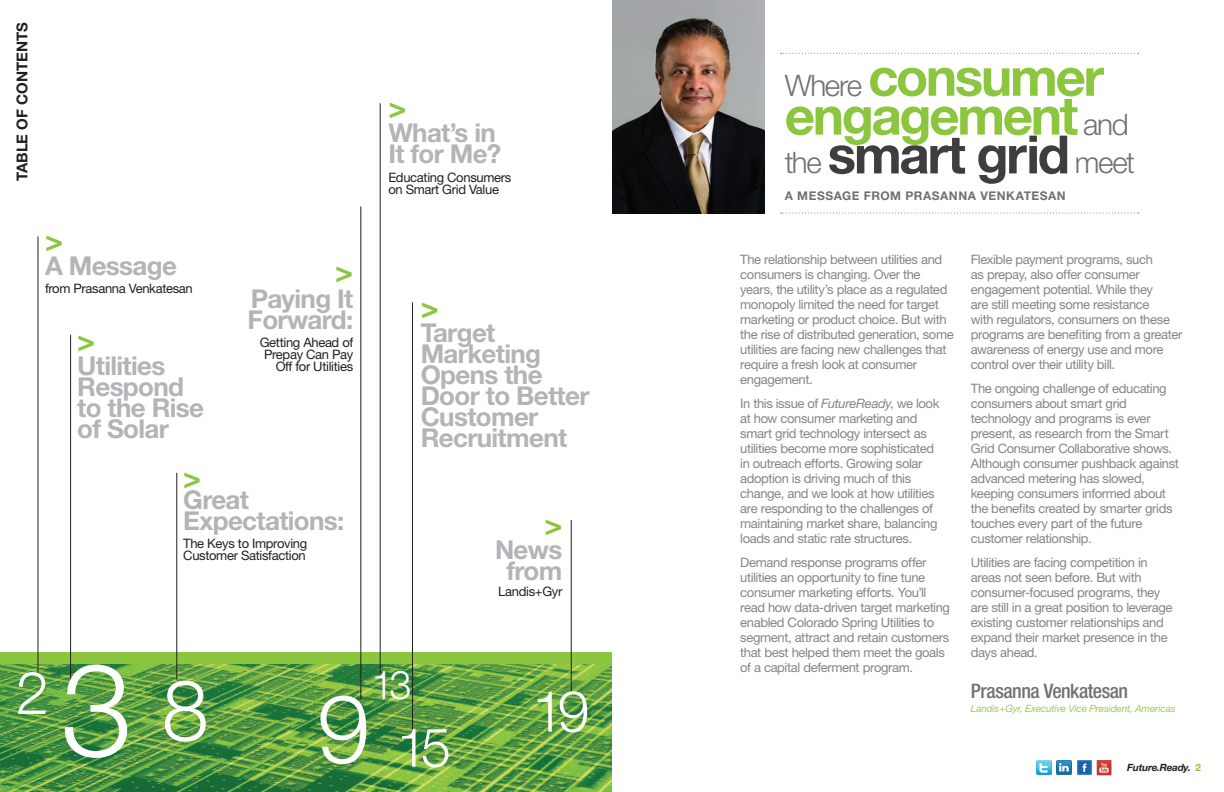
<style>
.page{position:relative;width:1224px;height:792px;background:#fff}
.page>*{position:absolute;margin:0;border:0;box-sizing:border-box;transform-origin:0 0}
.t1{font:300 95px "Helvetica Neue";color:#fff}
.t2{font:300 85px "Helvetica Neue";color:#fff}
.t3{font:300 59.3px "Helvetica Neue";color:#fff}
.t4{font:300 57.1px "Helvetica Neue";color:#fff}
.t5{font:300 54.1px "Helvetica Neue";color:#fff}
.t6{font:700 52.9px/38.8px "Helvetica Neue";letter-spacing:-.045em;color:#8bc63e}
.t7{font:300 39.7px "Helvetica Neue";color:#fff}
.t8{font:700 30px "Helvetica Neue";color:#8bc63e}
.t9{font:700 26px/21px "Helvetica Neue";letter-spacing:-.025em;color:#b4b3b7}
.t10{font:500 condensed 20px "Helvetica Neue";letter-spacing:-.025em;color:#717074}
.t11{font:700 15px "Helvetica Neue";letter-spacing:-.005em;color:#231f20}
.t12{font:13px/15px "Helvetica Neue";letter-spacing:-.03em;color:#848588}
.t13{font:13px/12px "Helvetica Neue";letter-spacing:-.025em;color:#231f20}
.t14{font:700 12px "Helvetica Neue";letter-spacing:.045em;color:#717074}
.t15{font:italic 10px "Helvetica Neue";letter-spacing:-.015em;color:#9dcd58}
.t16{font:italic 700 10px "Helvetica Neue";letter-spacing:-.025em;color:#231f20}
.s1{font-size:129.6px}
.s2{font-weight:300;font-size:29.6px;color:#717074}
.s3{color:#3e3e3f}
.s4{font-style:italic}
.s5{font-style:normal;color:#8bc63e}
</style>
<div class="page">
<img style="left:0;top:664px;width:612px;height:128px">
<div style="left:0;top:652px;width:612px;height:12px;background:#8bc63e"></div>
<hr style="left:176px;top:473px;width:1px;height:207px;background:#231f20">
<hr style="left:571px;top:520px;width:1px;height:174px;background:#231f20">
<hr style="left:412px;top:302px;width:1px;height:431px;background:#231f20">
<hr style="left:38px;top:236px;width:1px;height:440px;background:#231f20">
<hr style="left:360px;top:206px;width:1px;height:493px;background:#231f20">
<hr style="left:70px;top:335px;width:1px;height:354px;background:#231f20">
<hr style="left:380px;top:103px;width:1px;height:570px;background:#231f20">
<img style="left:612px;top:0;width:153px;height:213px">
<svg style="left:781px;top:213px;width:358px;height:1px"></svg>
<svg style="left:781px;top:53px;width:358px;height:1px"></svg>
<img style="left:1057px;top:760px;width:14px;height:15px">
<img style="left:1077px;top:760px;width:15px;height:15px">
<img style="left:1097px;top:760px;width:15px;height:15px">
<img style="left:1037px;top:760px;width:14px;height:15px">
<p class="t11" style="left:13px;top:181px;width:161px;rotate:-90deg">TABLE OF CONTENTS</p>
<h3 class="t8" style="left:45px;top:221px;width:19px">&gt;</h3>
<h3 class="t9" style="left:45px;top:254px;width:134px">A Message</h3>
<p class="t13" style="left:45px;top:282px;width:149px">from Prasanna Venkatesan</p>
<h3 class="t8" style="left:77px;top:321px;width:19px">&gt;</h3>
<h3 class="t9" style="left:77px;top:354px;width:128px">Utilities<br>Respond to the Rise of Solar</h3>
<h3 class="t8" style="left:335px;top:253px;width:19px">&gt;</h3>
<h3 class="t9" style="left:248px;top:287px;width:107px">Paying It<br>Forward:</h3>
<p class="t13" style="left:260px;top:336px;width:95px;text-align:right">Getting Ahead of<br>Prepay Can Pay<br>Off for Utilities</p>
<h3 class="t8" style="left:183px;top:458px;width:19px">&gt;</h3>
<h3 class="t9" style="left:183px;top:488px;width:163px">Great<br>Expectations:</h3>
<p class="t13" style="left:183px;top:537px;width:126px">The Keys to Improving<br>Customer Satisfaction</p>
<h3 class="t8" style="left:388px;top:89px;width:19px">&gt;</h3>
<h3 class="t9" style="left:388px;top:122px;width:115px">What’s in<br>It for Me?</h3>
<p class="t13" style="left:388px;top:171px;width:124px">Educating Consumers on Smart Grid Value</p>
<h3 class="t8" style="left:421px;top:289px;width:19px">&gt;</h3>
<h3 class="t9" style="left:421px;top:322px;width:170px">Target<br>Marketing<br>Opens the<br>Door to Better<br>Customer<br>Recruitment</h3>
<h3 class="t8" style="left:544px;top:505px;width:19px">&gt;</h3>
<h3 class="t9" style="left:495px;top:538px;width:69px;text-align:center">News from</h3>
<p class="t13" style="left:498px;top:585px;width:66px">Landis+Gyr</p>
<h3 class="t3" style="left:16px;top:657px;width:118px">2<span class="s1">3</span></h3>
<h3 class="t7" style="left:371px;top:661px;width:42px">13</h3>
<h2 class="t2" style="left:162px;top:658px;width:49px">8</h2>
<h3 class="t4" style="left:532px;top:676px;width:59px">19</h3>
<h1 class="t1" style="left:317px;top:671px;width:54px">9</h1>
<h3 class="t5" style="left:397px;top:714px;width:56px">15</h3>
<h3 class="t6" style="left:785px;top:56px;width:352px"><span class="s2">Where</span> consumer engagement <span class="s2">and the</span> <span class="s3">smart grid</span> <span class="s2">meet</span></h3>
<p class="t14" style="left:785px;top:188px;width:283px">A MESSAGE FROM PRASANNA VENKATESAN</p>
<p class="t12" style="left:740px;top:252px;width:215px">The relationship between utilities and consumers is changing. Over the years, the utility’s place as a regulated monopoly limited the need for target marketing or product choice. But with the rise of distributed generation, some utilities are facing new challenges that require a fresh look at consumer engagement.</p>
<p class="t12" style="left:740px;top:396px;width:201px">In this issue of <span class="s4">FutureReady</span>, we look at how consumer marketing and smart grid technology intersect as utilities become more sophisticated in outreach efforts. Growing solar adoption is driving much of this change, and we look at how utilities are responding to the challenges of maintaining market share, balancing loads and static rate structures.</p>
<p class="t12" style="left:740px;top:555px;width:211px">Demand response programs offer utilities an opportunity to fine tune consumer marketing efforts. You’ll read how data-driven target marketing enabled Colorado Spring Utilities to segment, attract and retain customers that best helped them meet the goals of a capital deferment program.</p>
<p class="t12" style="left:971px;top:252px;width:213px">Flexible payment programs, such<br>as prepay, also offer consumer engagement potential. While they<br>are still meeting some resistance<br>with regulators, consumers on these programs are benefiting from a greater awareness of energy use and more control over their utility bill.</p>
<p class="t12" style="left:971px;top:381px;width:210px">The ongoing challenge of educating consumers about smart grid technology and programs is ever present, as research from the Smart<br>Grid Consumer Collaborative shows.<br>Although consumer pushback against advanced metering has slowed, keeping consumers informed about the benefits created by smarter grids touches every part of the future customer relationship.</p>
<p class="t12" style="left:971px;top:555px;width:203px">Utilities are facing competition in areas not seen before. But with consumer-focused programs, they are still in a great position to leverage existing customer relationships and expand their market presence in the days ahead.</p>
<h3 class="t10" style="left:971px;top:679px;width:159px">Prasanna Venkatesan</h3>
<p class="t15" style="left:971px;top:702px;width:206px">Landis+Gyr, Executive Vice President, Americas</p>
<p class="t16" style="left:1127px;top:761px;width:75px">Future.Ready. <span class="s5">2</span></p>
</div>
